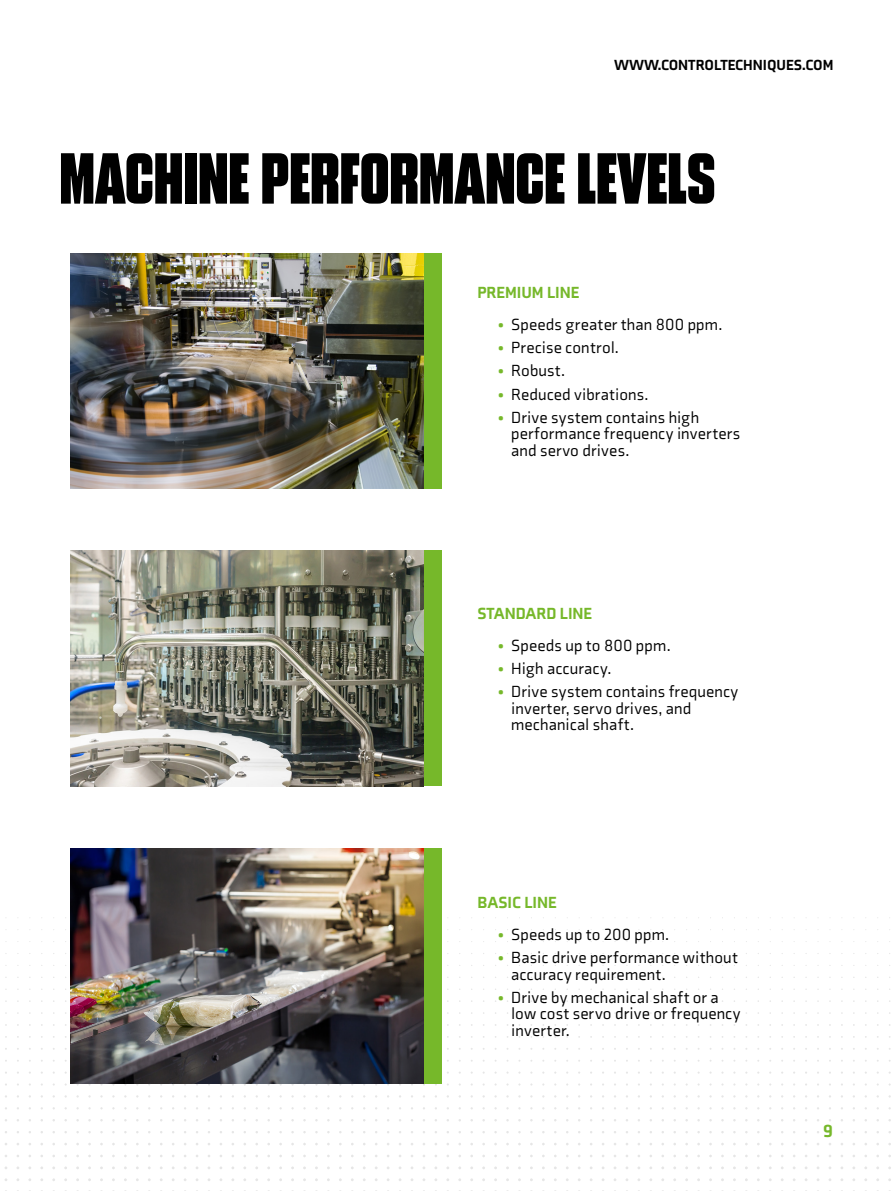
<style>
.page{position:relative;width:893px;height:1191px;background:#fff}
.page>*{position:absolute;margin:0;border:0;box-sizing:border-box;transform-origin:0 0}
.Large_Heading{font:72px "Blunt Con";color:#000}
.t1{font:900 18px "Axia";color:#76b82a}
.t2{font:16.5px/16.5px "Axia";letter-spacing:.015em;color:#000}
.t3{font:900 16.5px "Axia";color:#76b82a}
.t4{font:900 15px "Axia";color:#000}
.s1{font-size:18px;color:#76b82a}
</style>
<div class="page">
<img style="left:71px;top:253px;width:353px;height:235px">
<div style="left:424px;top:253px;width:18px;height:236px;background:#76b82a"></div>
<img style="left:71px;top:551px;width:353px;height:235px">
<div style="left:424px;top:551px;width:18px;height:235px;background:#76b82a"></div>
<img style="left:71px;top:848px;width:353px;height:235px">
<div style="left:424px;top:848px;width:18px;height:235px;background:#76b82a"></div>
<p class="t4" style="left:614px;top:56px;width:221px">WWW.CONTROLTECHNIQUES.COM</p>
<p class="Large_Heading" style="left:60px;top:146px;width:658px">MACHINE PERFORMANCE LEVELS</p>
<p class="t3" style="left:477px;top:282px;width:104px">PREMIUM LINE</p>
<p class="t2" style="left:497px;top:316px;width:227px"><span class="s1">•</span> Speeds greater than 800 ppm.</p>
<p class="t2" style="left:497px;top:339px;width:123px"><span class="s1">•</span> Precise control.</p>
<p class="t2" style="left:497px;top:362px;width:69px"><span class="s1">•</span> Robust.</p>
<p class="t2" style="left:497px;top:385px;width:153px"><span class="s1">•</span> Reduced vibrations.</p>
<p class="t2" style="left:511px;top:409px;width:231px;text-indent:-14px"><span class="s1">•</span> Drive system contains high performance frequency inverters and servo drives.</p>
<p class="t3" style="left:477px;top:603px;width:116px">STANDARD LINE</p>
<p class="t2" style="left:497px;top:636px;width:175px"><span class="s1">•</span> Speeds up to 800 ppm.</p>
<p class="t2" style="left:497px;top:660px;width:116px"><span class="s1">•</span> High accuracy.</p>
<p class="t2" style="left:511px;top:683px;width:229px;text-indent:-14px"><span class="s1">•</span> Drive system contains frequency inverter, servo drives, and mechanical shaft.</p>
<p class="t3" style="left:477px;top:892px;width:81px">BASIC LINE</p>
<p class="t2" style="left:497px;top:926px;width:173px"><span class="s1">•</span> Speeds up to 200 ppm.</p>
<p class="t2" style="left:511px;top:949px;width:228px;text-indent:-14px"><span class="s1">•</span> Basic drive performance without accuracy requirement.</p>
<p class="t2" style="left:511px;top:989px;width:231px;text-indent:-14px"><span class="s1">•</span> Drive by mechanical shaft or a low cost servo drive or frequency inverter.</p>
<p class="t1" style="left:823px;top:1120px;width:12px">9</p>
</div>
